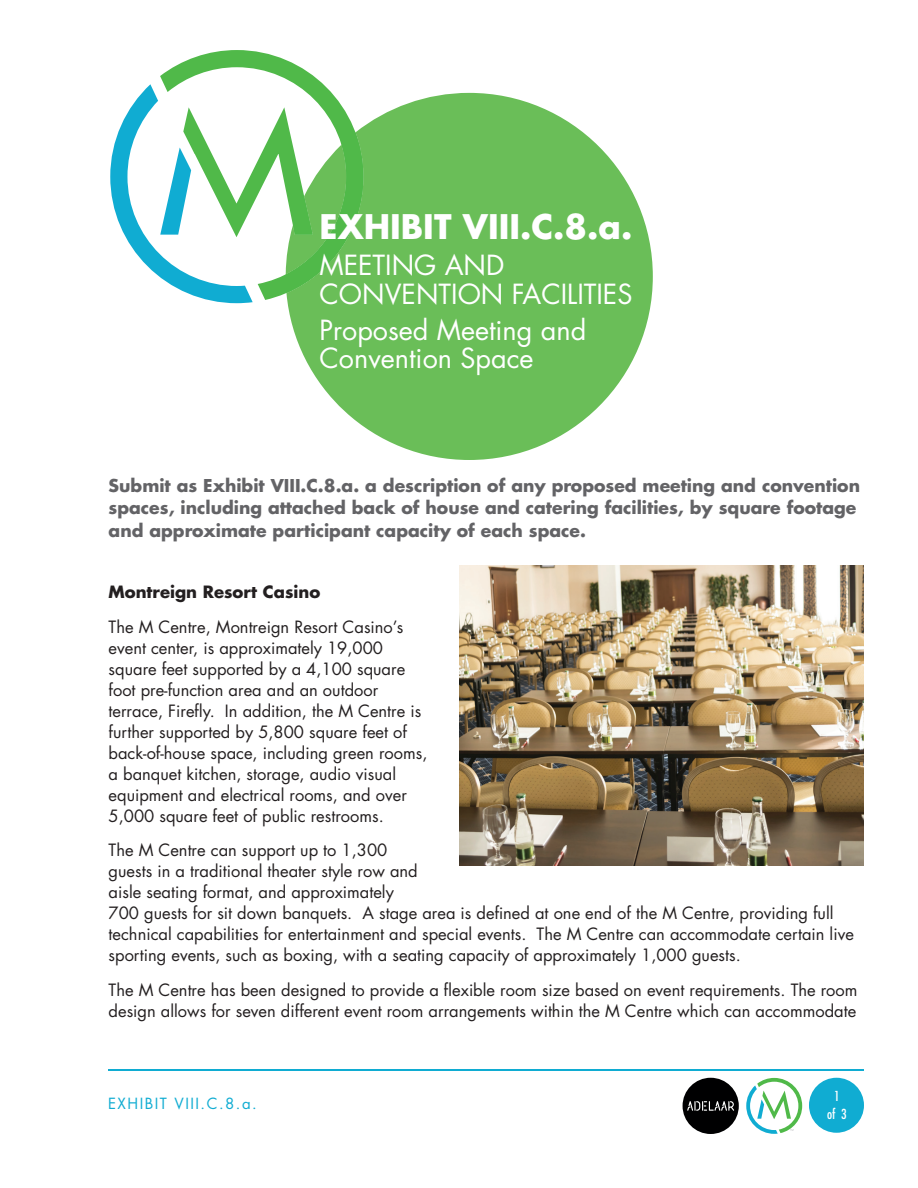
<style>
.page{position:relative;width:918px;height:1188px;background:#fff}
.page>*{position:absolute;margin:0;border:0;box-sizing:border-box;transform-origin:0 0}
.t1{font:700 33px "Futura Std";color:#fff}
.t2{font:27px/28.5px "Futura Std";color:#fff}
.t3{font:700 17.25px/22.5px "Futura Std";color:#636366}
.t4{font:16.5px/21px "Futura Std";color:#231f20}
.t5{font:700 16.5px "Futura Std";color:#231f20}
.t6{font:15px "Futura Std";letter-spacing:.1em;color:#10acd2}
.t7{font:condensed 13.5px "Futura Std";color:#fff}
.t8{font:500 condensed 13.5px "Futura";color:#fff}
</style>
<div class="page">
<svg style="left:746px;top:1078px;width:56px;height:56px"></svg>
<div style="left:809px;top:1078px;width:55px;height:55px;background:#10acd2;border-radius:50%"></div>
<hr style="left:108px;top:1069px;width:756px;height:2px;background:#10acd2">
<div style="left:683px;top:1078px;width:56px;height:56px;background:#000001;border-radius:50%"></div>
<svg style="left:687px;top:1101px;width:47px;height:10px"></svg>
<svg style="left:160px;top:50px;width:163px;height:34px"></svg>
<img style="left:459px;top:565px;width:405px;height:300px">
<svg style="left:287px;top:93px;width:366px;height:367px;fill:#6abe58"></svg>
<svg style="left:110px;top:84px;width:253px;height:219px"></svg>
<h1 class="t1" style="left:320px;top:205px;width:314px">EXHIBIT VIII.C.8.a.</h1>
<h2 class="t2" style="left:320px;top:251px;width:314px">MEETING AND<br>CONVENTION FACILITIES</h2>
<h2 class="t2" style="left:320px;top:316px;width:268px">Proposed Meeting and<br>Convention Space</h2>
<p class="t3" style="left:109px;top:474px;width:753px">Submit as Exhibit VIII.C.8.a. a description of any proposed meeting and convention spaces, including attached back of house and catering facilities, by square footage and approximate participant capacity of each space.</p>
<p class="t5" style="left:109px;top:581px;width:213px">Montreign Resort Casino</p>
<p class="t4" style="left:109px;top:616px;width:320px">The M Centre, Montreign Resort Casino’s event center, is approximately 19,000 square feet supported by a 4,100 square foot pre-function area and an outdoor terrace, Firefly. In addition, the M Centre is further supported by 5,800 square feet of back-of-house space, including green rooms, a banquet kitchen, storage, audio visual equipment and electrical rooms, and over 5,000 square feet of public restrooms.</p>
<p class="t4" style="left:109px;top:840px;width:747px">The M Centre can support up to 1,300<br>guests in a traditional theater style row and<br>aisle seating format, and approximately<br>700 guests for sit down banquets. A stage area is defined at one end of the M Centre, providing full technical capabilities for entertainment and special events. The M Centre can accommodate certain live sporting events, such as boxing, with a seating capacity of approximately 1,000 guests.</p>
<p class="t4" style="left:109px;top:979px;width:750px">The M Centre has been designed to provide a flexible room size based on event requirements. The room design allows for seven different event room arrangements within the M Centre which can accommodate</p>
<p class="t6" style="left:108px;top:1094px;width:150px">EXHIBIT VIII.C.8.a.</p>
<p class="t8" style="left:834px;top:1087px;width:7px">1</p>
<p class="t7" style="left:827px;top:1105px;width:21px">of 3</p>
</div>
